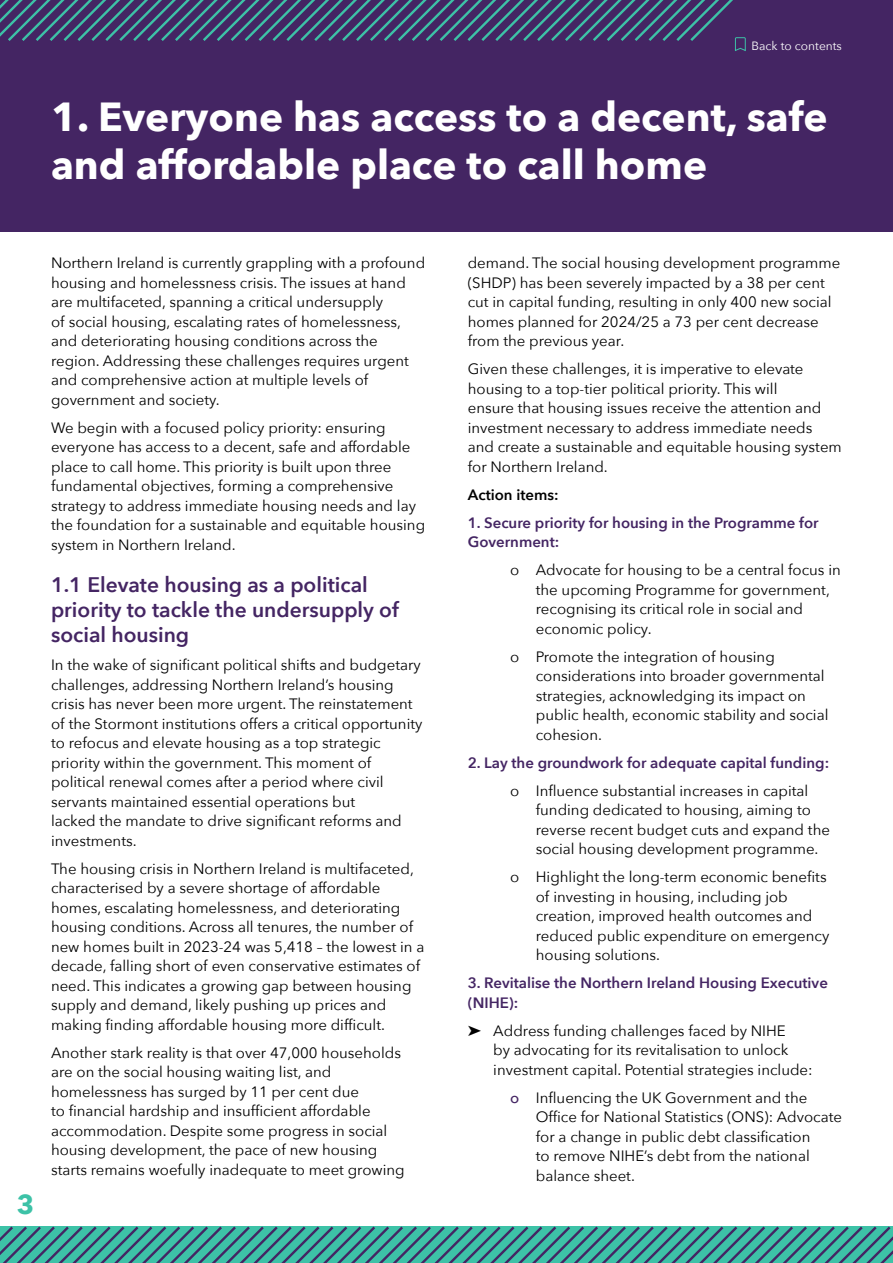
<style>
.page{position:relative;width:893px;height:1263px;background:#fff}
.page>*{position:absolute;margin:0;border:0;box-sizing:border-box;transform-origin:0 0}
.t1{font:700 40.5px/48.6px "Avenir Next";color:#fff}
.t2{font:700 27px "Avenir Next";color:#3dc2a7}
.t3{font:600 21px/25.2px "Avenir Next";color:#442563}
.t4{font:15px/19.5px "Avenir Next";color:#000}
.t5{font:600 15px/19.5px "Avenir Next";color:#442563}
.t6{font:600 15px "Avenir Next";color:#000}
.t7{font:12px "Avenir Next";color:#fff}
.s1{font-weight:500;color:#442563}
</style>
<div class="page">
<svg style="left:0;top:1226px;width:893px;height:37px;background:#3e9d96"></svg>
<div style="left:0;top:0;width:893px;height:232px;background:#442563"></div>
<svg style="left:0;top:0;width:746px;height:51px"></svg>
<p class="t7" style="left:752px;top:36px;width:92px">Back to contents</p>
<h1 class="t1" style="left:51px;top:91px;width:778px">1. Everyone has access to a decent, safe and affordable place to call home</h1>
<h2 class="t2" style="left:17px;top:1181px;width:19px">3</h2>
<p class="t4" style="left:51px;top:252px;width:376px">Northern Ireland is currently grappling with a profound housing and homelessness crisis. The issues at hand are multifaceted, spanning a critical undersupply<br>of social housing, escalating rates of homelessness, and deteriorating housing conditions across the region. Addressing these challenges requires urgent and comprehensive action at multiple levels of government and society.</p>
<p class="t4" style="left:51px;top:417px;width:376px">We begin with a focused policy priority: ensuring everyone has access to a decent, safe and affordable place to call home. This priority is built upon three fundamental objectives, forming a comprehensive strategy to address immediate housing needs and lay the foundation for a sustainable and equitable housing system in Northern Ireland.</p>
<h3 class="t3" style="left:51px;top:571px;width:349px">1.1 Elevate housing as a political priority to tackle the undersupply of social housing</h3>
<p class="t4" style="left:51px;top:655px;width:373px">In the wake of significant political shifts and budgetary challenges, addressing Northern Ireland’s housing crisis has never been more urgent. The reinstatement of the Stormont institutions offers a critical opportunity to refocus and elevate housing as a top strategic priority within the government. This moment of political renewal comes after a period where civil servants maintained essential operations but<br>lacked the mandate to drive significant reforms and investments.</p>
<p class="t4" style="left:51px;top:858px;width:375px">The housing crisis in Northern Ireland is multifaceted, characterised by a severe shortage of affordable homes, escalating homelessness, and deteriorating housing conditions. Across all tenures, the number of new homes built in 2023-24 was 5,418 – the lowest in a decade, falling short of even conservative estimates of need. This indicates a growing gap between housing supply and demand, likely pushing up prices and making finding affordable housing more difficult.</p>
<p class="t4" style="left:51px;top:1042px;width:355px">Another stark reality is that over 47,000 households are on the social housing waiting list, and homelessness has surged by 11 per cent due<br>to financial hardship and insufficient affordable accommodation. Despite some progress in social housing development, the pace of new housing starts remains woefully inadequate to meet growing</p>
<p class="t4" style="left:468px;top:252px;width:374px">demand. The social housing development programme (SHDP) has been severely impacted by a 38 per cent cut in capital funding, resulting in only 400 new social homes planned for 2024/25 a 73 per cent decrease from the previous year.</p>
<p class="t4" style="left:468px;top:358px;width:376px">Given these challenges, it is imperative to elevate housing to a top-tier political priority. This will<br>ensure that housing issues receive the attention and investment necessary to address immediate needs and create a sustainable and equitable housing system for Northern Ireland.</p>
<p class="t6" style="left:468px;top:481px;width:92px">Action items:</p>
<p class="t5" style="left:468px;top:512px;width:352px">1. Secure priority for housing in the Programme for<br>Government:</p>
<p class="t4" style="left:536px;top:559px;width:307px;text-indent:-26px">o Advocate for housing to be a central focus in the upcoming Programme for government, recognising its critical role in social and economic policy.</p>
<p class="t4" style="left:536px;top:646px;width:294px;text-indent:-26px">o Promote the integration of housing considerations into broader governmental strategies, acknowledging its impact on public health, economic stability and social cohesion.</p>
<p class="t5" style="left:468px;top:752px;width:363px">2. Lay the groundwork for adequate capital funding:</p>
<p class="t4" style="left:536px;top:780px;width:296px;text-indent:-26px">o Influence substantial increases in capital funding dedicated to housing, aiming to reverse recent budget cuts and expand the social housing development programme.</p>
<p class="t4" style="left:536px;top:866px;width:295px;text-indent:-26px">o Highlight the long-term economic benefits of investing in housing, including job creation, improved health outcomes and reduced public expenditure on emergency housing solutions.</p>
<p class="t5" style="left:468px;top:973px;width:362px">3. Revitalise the Northern Ireland Housing Executive (NIHE):</p>
<p class="t4" style="left:493px;top:1020px;width:321px;text-indent:-26px">➤ Address funding challenges faced by NIHE<br>by advocating for its revitalisation to unlock investment capital. Potential strategies include:</p>
<p class="t4" style="left:536px;top:1087px;width:308px;text-indent:-26px"><span class="s1">o</span> Influencing the UK Government and the Office for National Statistics (ONS): Advocate for a change in public debt classification<br>to remove NIHE’s debt from the national balance sheet.</p>
</div>
